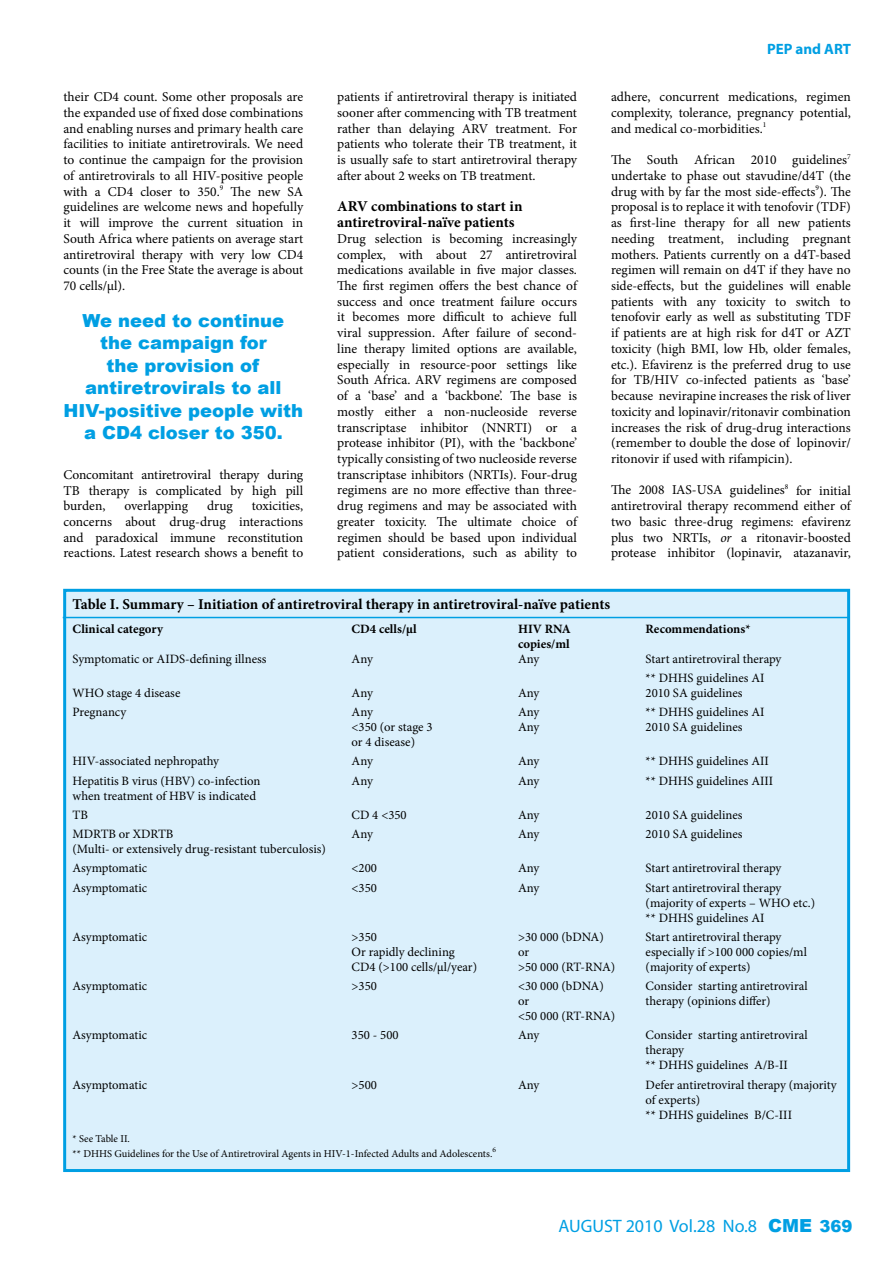
<style>
.page{position:relative;width:893px;height:1263px;background:#fff}
.page>*{position:absolute;margin:0;border:0;box-sizing:border-box;transform-origin:0 0}
.t1{font:900 18px/22.5px "Arial";color:#009fe3;text-align:center}
.t2{font:18px "Myriad";color:#009fe3}
.t3{font:700 15px/15.8px "Minion Pro";letter-spacing:-.005em;color:#000}
.t4{font:700 15px "Myriad";color:#009fe3}
.t5{font:13.5px/15.8px "Minion Pro";color:#000;text-align:justify}
.t6{font:12.75px/15px "Minion Pro";color:#000}
.t7{font:700 12.75px "Minion Pro";color:#000}
.t8{font:10.5px/15px "Minion Pro";color:#000}
.t9{font:7.5px "Minion Pro";color:#000}
.s1{font-style:italic}
.s2{font-family:"Arial";font-weight:900}
.s3{font-family:"Arial";font-weight:900;font-size:16.5px}
</style>
<div class="page">
<div style="left:65px;top:590px;width:784px;height:580px;background:#dbf0fc"></div>
<div style="left:63px;top:589px;width:787px;height:583px;border:3px solid #009fe3"></div>
<hr style="left:63px;top:617px;width:786px;height:1px;background:#009fe3">
<p class="t5" style="left:63px;top:89px;width:241px">their CD4 count. Some other proposals are the expanded use of fixed dose combinations and enabling nurses and primary health care facilities to initiate antiretrovirals. We need to continue the campaign for the provision of antiretrovirals to all HIV-positive people with a CD4 closer to 350.<sup>9</sup> The new SA guidelines are welcome news and hopefully it will improve the current situation in South Africa where patients on average start antiretroviral therapy with very low CD4 counts (in the Free State the average is about 70 cells/µl).</p>
<h1 class="t1" style="left:64px;top:309px;width:241px">We need to continue<br>the campaign for<br>the provision of antiretrovirals to all<br>HIV-positive people with a CD4 closer to 350.</h1>
<p class="t5" style="left:63px;top:467px;width:241px">Concomitant antiretroviral therapy during TB therapy is complicated by high pill burden,</p>
<p class="t5" style="left:124px;top:498px;width:65px">overlapping</p>
<p class="t5" style="left:207px;top:498px;width:27px">drug</p>
<p class="t5" style="left:63px;top:498px;width:241px;text-indent:188px">toxicities, concerns about drug-drug interactions and paradoxical immune reconstitution reactions. Latest research shows a benefit to</p>
<p class="t5" style="left:337px;top:89px;width:241px">patients if antiretroviral therapy is initiated sooner after commencing with TB treatment rather than delaying ARV treatment. For patients who tolerate their TB treatment, it is usually safe to start antiretroviral therapy after about 2 weeks on TB treatment.</p>
<p class="t3" style="left:337px;top:198px;width:187px">ARV combinations to start in antiretroviral-naïve patients</p>
<p class="t5" style="left:337px;top:231px;width:241px">Drug selection is becoming increasingly complex, with about 27 antiretroviral medications available in five major classes.<br>The first regimen offers the best chance of success and once treatment failure occurs it becomes more difficult to achieve full viral suppression. After failure of second&shy;line therapy limited options are available, especially in resource-poor settings like South Africa. ARV regimens are composed of a ‘base’ and a ‘backbone’. The base is mostly either a non-nucleoside reverse transcriptase inhibitor (NNRTI) or a protease inhibitor (PI), with the ‘backbone’ typically consisting of two nucleoside reverse transcriptase inhibitors (NRTIs). Four-drug regimens are no more effective than three&shy;drug regimens and may be associated with greater toxicity. The ultimate choice of regimen should be based upon individual patient considerations, such as ability to</p>
<p class="t4" style="left:767px;top:41px;width:86px">PEP and ART</p>
<p class="t5" style="left:611px;top:89px;width:241px">adhere, concurrent medications, regimen complexity, tolerance, pregnancy potential, and medical co-morbidities.<sup>1</sup></p>
<p class="t5" style="left:611px;top:152px;width:241px">The South African 2010 guidelines<sup>7 </sup>undertake to phase out stavudine/d4T (the drug with by far the most side-effects<sup>9</sup>). The proposal is to replace it with tenofovir (TDF) as first-line therapy for all new patients needing treatment, including pregnant mothers. Patients currently on a d4T-based regimen will remain on d4T if they have no side-effects, but the guidelines will enable patients with any toxicity to switch to tenofovir early as well as substituting TDF if patients are at high risk for d4T or AZT toxicity (high BMI, low Hb, older females, etc.). Efavirenz is the preferred drug to use for TB/HIV co-infected patients as ‘base’ because nevirapine increases the risk of liver toxicity and lopinavir/ritonavir combination increases the risk of drug-drug interactions (remember to double the dose of lopinovir/ ritonovir if used with rifampicin).</p>
<p class="t5" style="left:611px;top:482px;width:241px">The 2008 IAS-USA guidelines<sup>8</sup> for initial antiretroviral therapy recommend either of two basic three-drug regimens: efavirenz plus two NRTIs, <span class="s1">or</span> a ritonavir-boosted protease inhibitor (lopinavir, atazanavir,</p>
<p class="t3" style="left:73px;top:596px;width:539px">Table I. Summary – Initiation of antiretroviral therapy in antiretroviral-naïve patients</p>
<p class="t7" style="left:73px;top:619px;width:92px">Clinical category</p>
<p class="t7" style="left:352px;top:619px;width:67px">CD4 cells/µl</p>
<p class="t7" style="left:518px;top:619px;width:54px">HIV RNA</p>
<p class="t7" style="left:646px;top:619px;width:106px">Recommendations*</p>
<p class="t7" style="left:518px;top:634px;width:53px">copies/ml</p>
<p class="t6" style="left:73px;top:651px;width:195px">Symptomatic or AIDS-defining illness</p>
<p class="t6" style="left:352px;top:651px;width:23px">Any</p>
<p class="t6" style="left:518px;top:651px;width:23px">Any</p>
<p class="t6" style="left:646px;top:649px;width:137px;line-height:19.2px">Start antiretroviral therapy ** DHHS guidelines AI</p>
<p class="t6" style="left:73px;top:685px;width:109px">WHO stage 4 disease</p>
<p class="t6" style="left:352px;top:685px;width:23px">Any</p>
<p class="t6" style="left:518px;top:685px;width:23px">Any</p>
<p class="t6" style="left:646px;top:685px;width:99px">2010 SA guidelines</p>
<p class="t6" style="left:73px;top:705px;width:55px">Pregnancy</p>
<p class="t6" style="left:352px;top:705px;width:23px">Any</p>
<p class="t6" style="left:518px;top:705px;width:23px">Any</p>
<p class="t6" style="left:646px;top:705px;width:120px">** DHHS guidelines AI</p>
<p class="t6" style="left:352px;top:719px;width:83px">&lt;350 (or stage 3</p>
<p class="t6" style="left:518px;top:719px;width:23px">Any</p>
<p class="t6" style="left:646px;top:719px;width:99px">2010 SA guidelines</p>
<p class="t6" style="left:352px;top:734px;width:65px">or 4 disease)</p>
<p class="t6" style="left:73px;top:754px;width:148px">HIV-associated nephropathy</p>
<p class="t6" style="left:352px;top:754px;width:23px">Any</p>
<p class="t6" style="left:518px;top:754px;width:23px">Any</p>
<p class="t6" style="left:646px;top:754px;width:125px">** DHHS guidelines AII</p>
<p class="t6" style="left:73px;top:773px;width:189px">Hepatitis B virus (HBV) co-infection</p>
<p class="t6" style="left:352px;top:773px;width:23px">Any</p>
<p class="t6" style="left:518px;top:773px;width:23px">Any</p>
<p class="t6" style="left:646px;top:773px;width:129px">** DHHS guidelines AIII</p>
<p class="t6" style="left:73px;top:786px;width:185px;line-height:19.2px">when treatment of HBV is indicated<br>TB</p>
<p class="t6" style="left:352px;top:807px;width:57px">CD 4 &lt;350</p>
<p class="t6" style="left:518px;top:807px;width:23px">Any</p>
<p class="t6" style="left:646px;top:807px;width:99px">2010 SA guidelines</p>
<p class="t6" style="left:73px;top:826px;width:102px">MDRTB or XDRTB</p>
<p class="t6" style="left:352px;top:826px;width:23px">Any</p>
<p class="t6" style="left:518px;top:826px;width:23px">Any</p>
<p class="t6" style="left:646px;top:826px;width:99px">2010 SA guidelines</p>
<p class="t6" style="left:73px;top:839px;width:255px;line-height:19.2px">(Multi- or extensively drug-resistant tuberculosis)<br>Asymptomatic</p>
<p class="t6" style="left:352px;top:861px;width:27px">&lt;200</p>
<p class="t6" style="left:518px;top:861px;width:23px">Any</p>
<p class="t6" style="left:646px;top:861px;width:137px">Start antiretroviral therapy</p>
<p class="t6" style="left:73px;top:880px;width:76px">Asymptomatic</p>
<p class="t6" style="left:352px;top:880px;width:27px">&lt;350</p>
<p class="t6" style="left:518px;top:880px;width:23px">Any</p>
<p class="t6" style="left:646px;top:880px;width:171px">Start antiretroviral therapy (majority of experts – WHO etc.) ** DHHS guidelines AI</p>
<p class="t6" style="left:73px;top:929px;width:76px">Asymptomatic</p>
<p class="t6" style="left:352px;top:929px;width:27px">&gt;350</p>
<p class="t6" style="left:518px;top:929px;width:87px">&gt;30 000 (bDNA)</p>
<p class="t6" style="left:646px;top:929px;width:137px">Start antiretroviral therapy</p>
<p class="t6" style="left:352px;top:944px;width:105px">Or rapidly declining</p>
<p class="t6" style="left:518px;top:944px;width:13px">or</p>
<p class="t6" style="left:646px;top:944px;width:163px">especially if &gt;100 000 copies/ml</p>
<p class="t6" style="left:352px;top:959px;width:127px">CD4 (&gt;100 cells/µl/year)</p>
<p class="t6" style="left:518px;top:959px;width:99px">&gt;50 000 (RT-RNA)</p>
<p class="t6" style="left:646px;top:959px;width:107px">(majority of experts)</p>
<p class="t6" style="left:73px;top:978px;width:76px">Asymptomatic</p>
<p class="t6" style="left:352px;top:978px;width:27px">&gt;350</p>
<p class="t6" style="left:518px;top:978px;width:87px">&lt;30 000 (bDNA)</p>
<p class="t6" style="left:646px;top:978px;width:164px">Consider starting antiretroviral</p>
<p class="t6" style="left:518px;top:993px;width:13px">or</p>
<p class="t6" style="left:646px;top:993px;width:127px">therapy (opinions differ)</p>
<p class="t6" style="left:518px;top:1008px;width:99px">&lt;50 000 (RT-RNA)</p>
<p class="t6" style="left:73px;top:1028px;width:76px">Asymptomatic</p>
<p class="t6" style="left:352px;top:1028px;width:49px">350 - 500</p>
<p class="t6" style="left:518px;top:1028px;width:23px">Any</p>
<p class="t6" style="left:646px;top:1028px;width:164px">Consider starting antiretroviral therapy<br>** DHHS guidelines A/B-II</p>
<p class="t6" style="left:73px;top:1077px;width:76px">Asymptomatic</p>
<p class="t6" style="left:352px;top:1077px;width:27px">&gt;500</p>
<p class="t6" style="left:518px;top:1077px;width:23px">Any</p>
<p class="t6" style="left:646px;top:1077px;width:192px">Defer antiretroviral therapy (majority of experts)<br>** DHHS guidelines B/C-III</p>
<p class="t8" style="left:73px;top:1131px;width:421px">* See Table II.<br>** DHHS Guidelines for the Use of Antiretroviral Agents in HIV-1-Infected Adults and Adolescents.</p>
<p class="t9" style="left:492px;top:1144px;width:5px">6</p>
<h1 class="t2" style="left:559px;top:1216px;width:295px">AUGUST 2010 Vol.28 No.8 <span class="s2">CME</span> <span class="s3">369</span></h1>
</div>
